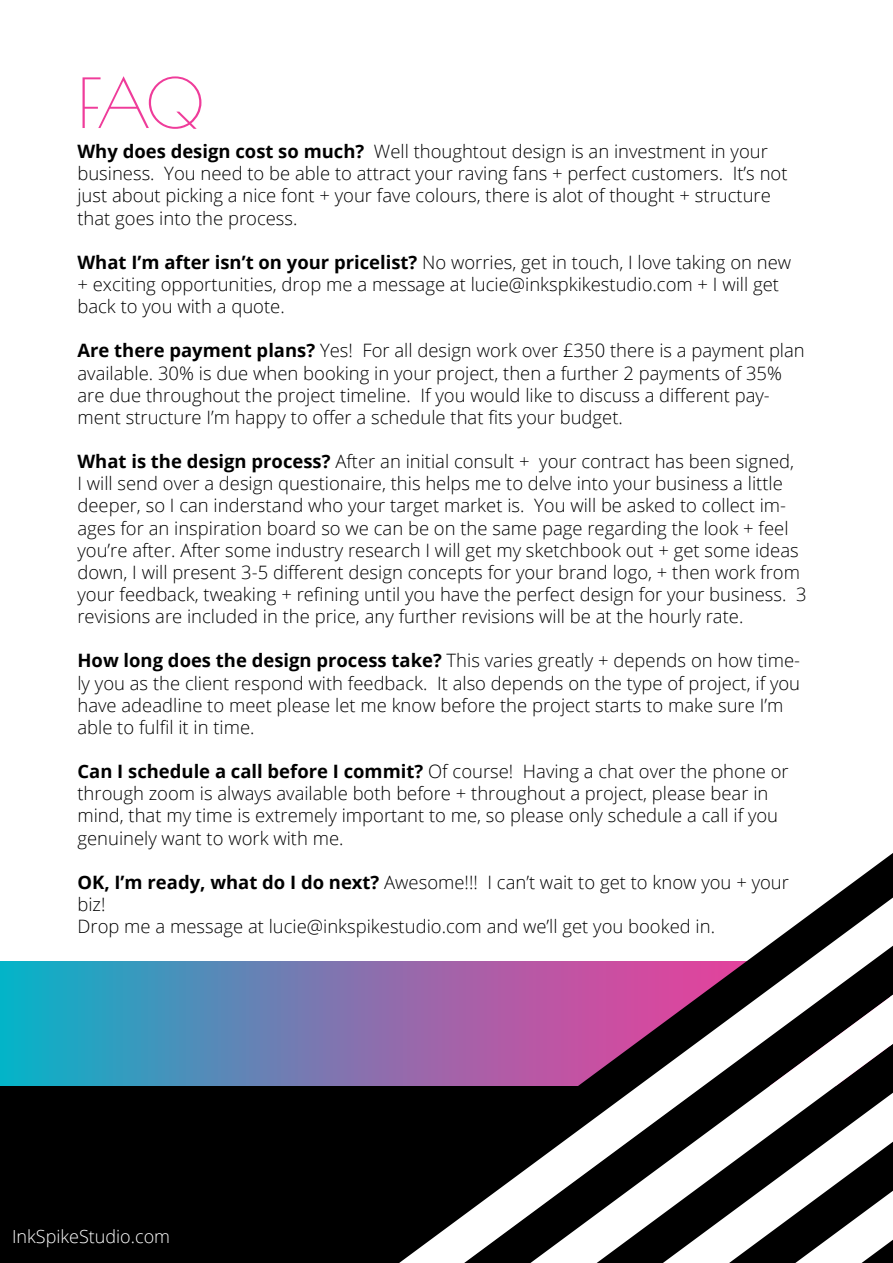
<style>
.page{position:relative;width:893px;height:1263px;background:#fff}
.page>*{position:absolute;margin:0;border:0;box-sizing:border-box;transform-origin:0 0}
.t1{font:67.5px "Poiret One";color:#ef3c9a}
.t2{font:300 18.45px/22.2px "Open Sans";color:#000}
.t3{font:300 18px "Open Sans";color:#fff}
.s1{font-weight:700}
</style>
<div class="page">
<div style="left:0;top:1085px;width:339px;height:178px;background:#000"></div>
<svg style="left:0;top:962px;width:339px;height:123px;background:#4493bb"></svg>
<svg style="left:339px;top:853px;width:554px;height:410px"></svg>
<svg style="left:399px;top:897px;width:494px;height:366px"></svg>
<svg style="left:464px;top:946px;width:429px;height:317px"></svg>
<svg style="left:530px;top:995px;width:363px;height:268px"></svg>
<h1 class="t1" style="left:77px;top:63px;width:129px">FAQ</h1>
<p class="t2" style="left:77px;top:140px;width:712px"><span class="s1">Why does design cost so much?</span> Well thoughtout design is an investment in your business. You need to be able to attract your raving fans + perfect customers. It’s not just about picking a nice font + your fave colours, there is alot of thought + structure that goes into the process.</p>
<p class="t2" style="left:77px;top:251px;width:715px"><span class="s1">What I’m after isn’t on your pricelist?</span> No worries, get in touch, I love taking on new + exciting opportunities, drop me a message at lucie@inkspkikestudio.com + I will get back to you with a quote.</p>
<p class="t2" style="left:77px;top:339px;width:729px"><span class="s1">Are there payment plans?</span> Yes! For all design work over £350 there is a payment plan available. 30% is due when booking in your project, then a further 2 payments of 35% are due throughout the project timeline. If you would like to discuss a different pay&shy;ment structure I’m happy to offer a schedule that fits your budget.</p>
<p class="t2" style="left:77px;top:450px;width:731px"><span class="s1">What is the design process?</span> After an initial consult + your contract has been signed,<br>I will send over a design questionaire, this helps me to delve into your business a little deeper, so I can inderstand who your target market is. You will be asked to collect im&shy;ages for an inspiration board so we can be on the same page regarding the look + feel you’re after. After some industry research I will get my sketchbook out + get some ideas down, I will present 3-5 different design concepts for your brand logo, + then work from your feedback, tweaking + refining until you have the perfect design for your business. 3 revisions are included in the price, any further revisions will be at the hourly rate.</p>
<p class="t2" style="left:77px;top:649px;width:724px"><span class="s1">How long does the design process take?</span> This varies greatly + depends on how time&shy;ly you as the client respond with feedback. It also depends on the type of project, if you have adeadline to meet please let me know before the project starts to make sure I’m able to fulfil it in time.</p>
<p class="t2" style="left:77px;top:760px;width:713px"><span class="s1">Can I schedule a call before I commit?</span> Of course! Having a chat over the phone or through zoom is always available both before + throughout a project, please bear in mind, that my time is extremely important to me, so please only schedule a call if you genuinely want to work with me.</p>
<p class="t2" style="left:77px;top:871px;width:713px"><span class="s1">OK, I’m ready, what do I do next?</span> Awesome!!! I can’t wait to get to know you + your biz!<br>Drop me a message at lucie@inkspikestudio.com and we’ll get you booked in.</p>
<p class="t3" style="left:12px;top:1224px;width:160px">InkSpikeStudio.com</p>
</div>
